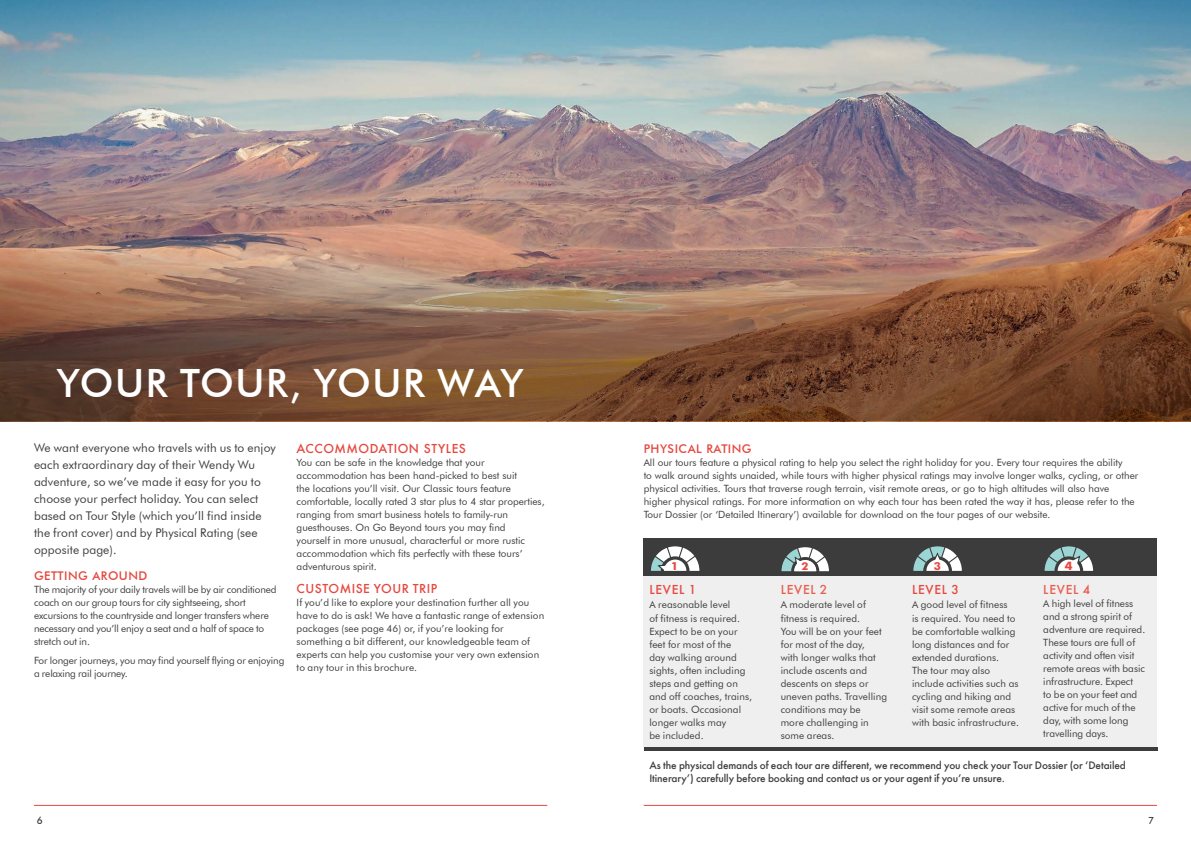
<style>
.page{position:relative;width:1191px;height:842px;background:#fff}
.page>*{position:absolute;margin:0;border:0;box-sizing:border-box;transform-origin:0 0}
.t1{font:500 39px "Futura BT";letter-spacing:.04em;color:#fff}
.FIRST_PARAGRAPH{font:12px/17px "Futura BT";letter-spacing:.01em;color:#3e3e3f}
.TOURS_DIFFERENCE_Subheading{font:500 12px "Futura BT";letter-spacing:.04em;color:#e6473f}
.TOURS_DIFFERENCE_Subheading-2{font:500 12px "Futura";letter-spacing:.04em;color:#e6473f}
.TOURS_DIFFERENCE_body_copy{font:500 12px "Futura";letter-spacing:.04em;color:#e6473f}
.Itinerary_Text{font:500 12px "Futura";letter-spacing:.06em;color:#e6473f}
.Itinerary_Text-2{font:500 12px "Futura";letter-spacing:.06em;color:#e95d4e}
.t2{font:700 11px "Futura BT";color:#e74840;scale:1.04 1}
.t3{font:700 11px "Futura";color:#e74840;scale:1.04 1}
.t4{font:700 10.8px "Futura BT";color:#e74840;scale:1.04 1}
.TOURS_DIFFERENCE_Subheading-3{font:10px/13px "Futura BT";color:#3e3e3f}
.Itinerary_Text-3{font:10px/13px "Futura BT";letter-spacing:.01em;color:#3e3e3f}
.TOURS_DIFFERENCE_body_copy-2{font:10px/13px "Futura BT";letter-spacing:-.01em;color:#3e3e3f}
.TOURS_DIFFERENCE_body_copy-3{font:10px/13px "Futura BT";letter-spacing:.01em;color:#3e3e3f}
.Itinerary_Text-4{font:500 10px/13px "Futura";letter-spacing:-.01em;color:#3e3e3f}
.t5{font:500 10px "Futura BT";color:#3e3e3f}
</style>
<div class="page">
<hr style="left:643px;top:805px;width:514px;height:1px;background:#e6473f">
<hr style="left:34px;top:805px;width:513px;height:1px;background:#e6473f">
<img style="left:0;top:0;width:1191px;height:421px">
<div style="left:643px;top:538px;width:514px;height:38px;background:#3c3c3d"></div>
<svg style="left:651px;top:546px;width:48px;height:25px"></svg>
<svg style="left:781px;top:547px;width:48px;height:24px"></svg>
<svg style="left:913px;top:546px;width:49px;height:25px"></svg>
<svg style="left:1044px;top:546px;width:49px;height:25px"></svg>
<div style="left:643px;top:576px;width:514px;height:171px;background:#efeff0"></div>
<hr style="left:643px;top:747px;width:514px;height:3px;background:#3c3c3d">
<img style="left:0;top:251px;width:1191px;height:169px">
<p class="t1" style="left:57px;top:360px;width:468px">YOUR TOUR, YOUR WAY</p>
<p class="FIRST_PARAGRAPH" style="left:34px;top:439px;width:243px">We want everyone who travels with us to enjoy each extraordinary day of their Wendy Wu adventure, so we’ve made it easy for you to choose your perfect holiday. You can select based on Tour Style (which you’ll find inside the front cover) and by Physical Rating (see opposite page).</p>
<p class="TOURS_DIFFERENCE_Subheading" style="left:34px;top:569px;width:115px">GETTING AROUND</p>
<p class="TOURS_DIFFERENCE_body_copy-2" style="left:34px;top:583px;width:244px">The majority of your daily travels will be by air conditioned coach on our group tours for city sightseeing, short excursions to the countryside and longer transfers where necessary and you’ll enjoy a seat and a half of space to stretch out in.</p>
<p class="TOURS_DIFFERENCE_body_copy-2" style="left:34px;top:654px;width:252px">For longer journeys, you may find yourself flying or enjoying a relaxing rail journey.</p>
<p class="TOURS_DIFFERENCE_Subheading-2" style="left:297px;top:440px;width:171px">ACCOMMODATION STYLES</p>
<p class="TOURS_DIFFERENCE_Subheading-3" style="left:297px;top:456px;width:249px">You can be safe in the knowledge that your accommodation has been hand-picked to best suit<br>the locations you’ll visit. Our Classic tours feature comfortable, locally rated 3 star plus to 4 star properties, ranging from smart business hotels to family-run guesthouses. On Go Beyond tours you may find<br>yourself in more unusual, characterful or more rustic accommodation which fits perfectly with these tours’ adventurous spirit.</p>
<p class="TOURS_DIFFERENCE_body_copy" style="left:297px;top:581px;width:142px">CUSTOMISE YOUR TRIP</p>
<p class="TOURS_DIFFERENCE_body_copy-3" style="left:297px;top:596px;width:249px">If you’d like to explore your destination further all you have to do is ask! We have a fantastic range of extension packages (see page 46) or, if you’re looking for something a bit different, our knowledgeable team of experts can help you customise your very own extension to any tour in this brochure.</p>
<p class="TOURS_DIFFERENCE_Subheading" style="left:643px;top:441px;width:109px">PHYSICAL RATING</p>
<p class="TOURS_DIFFERENCE_Subheading-3" style="left:643px;top:456px;width:496px">All our tours feature a physical rating to help you select the right holiday for you. Every tour requires the ability<br>to walk around sights unaided, while tours with higher physical ratings may involve longer walks, cycling, or other physical activities. Tours that traverse rough terrain, visit remote areas, or go to high altitudes will also have higher physical ratings. For more information on why each tour has been rated the way it has, please refer to the Tour Dossier (or ‘Detailed Itinerary’) available for download on the tour pages of our website.</p>
<p class="t2" style="left:671px;top:559px;width:8px">1</p>
<p class="t4" style="left:801px;top:559px;width:8px">12</p>
<p class="t2" style="left:933px;top:559px;width:8px">3</p>
<p class="t3" style="left:1065px;top:558px;width:9px">4</p>
<p class="Itinerary_Text" style="left:649px;top:581px;width:48px">LEVEL 1</p>
<p class="Itinerary_Text-3" style="left:649px;top:598px;width:104px">A reasonable level<br>of fitness is required.<br>Expect to be on your feet for most of the<br>day walking around sights, often including steps and getting on and off coaches, trains, or boats. Occasional longer walks may<br>be included.</p>
<p class="Itinerary_Text-2" style="left:1043px;top:581px;width:48px">LEVEL 4</p>
<p class="Itinerary_Text-3" style="left:1043px;top:597px;width:103px">A high level of fitness and a strong spirit of adventure are required.<br>These tours are full of activity and often visit remote areas with basic infrastructure. Expect<br>to be on your feet and active for much of the day, with some long travelling days.</p>
<p class="Itinerary_Text-4" style="left:649px;top:758px;width:478px">As the physical demands of each tour are different, we recommend you check your Tour Dossier (or ‘Detailed<br>Itinerary’) carefully before booking and contact us or your agent if you’re unsure.</p>
<p class="Itinerary_Text-2" style="left:780px;top:581px;width:48px">LEVEL 2</p>
<p class="Itinerary_Text-3" style="left:780px;top:598px;width:108px">A moderate level of fitness is required.<br>You will be on your feet for most of the day,<br>with longer walks that include ascents and descents on steps or uneven paths. Travelling conditions may be<br>more challenging in some areas.</p>
<p class="Itinerary_Text" style="left:912px;top:581px;width:48px">LEVEL 3</p>
<p class="Itinerary_Text-3" style="left:912px;top:598px;width:108px">A good level of fitness<br>is required. You need to be comfortable walking long distances and for extended durations.<br>The tour may also include activities such as cycling and hiking and visit some remote areas with basic infrastructure.</p>
<p class="t5" style="left:37px;top:814px;width:8px">6</p>
<p class="t5" style="left:1148px;top:814px;width:8px">7</p>
</div>
